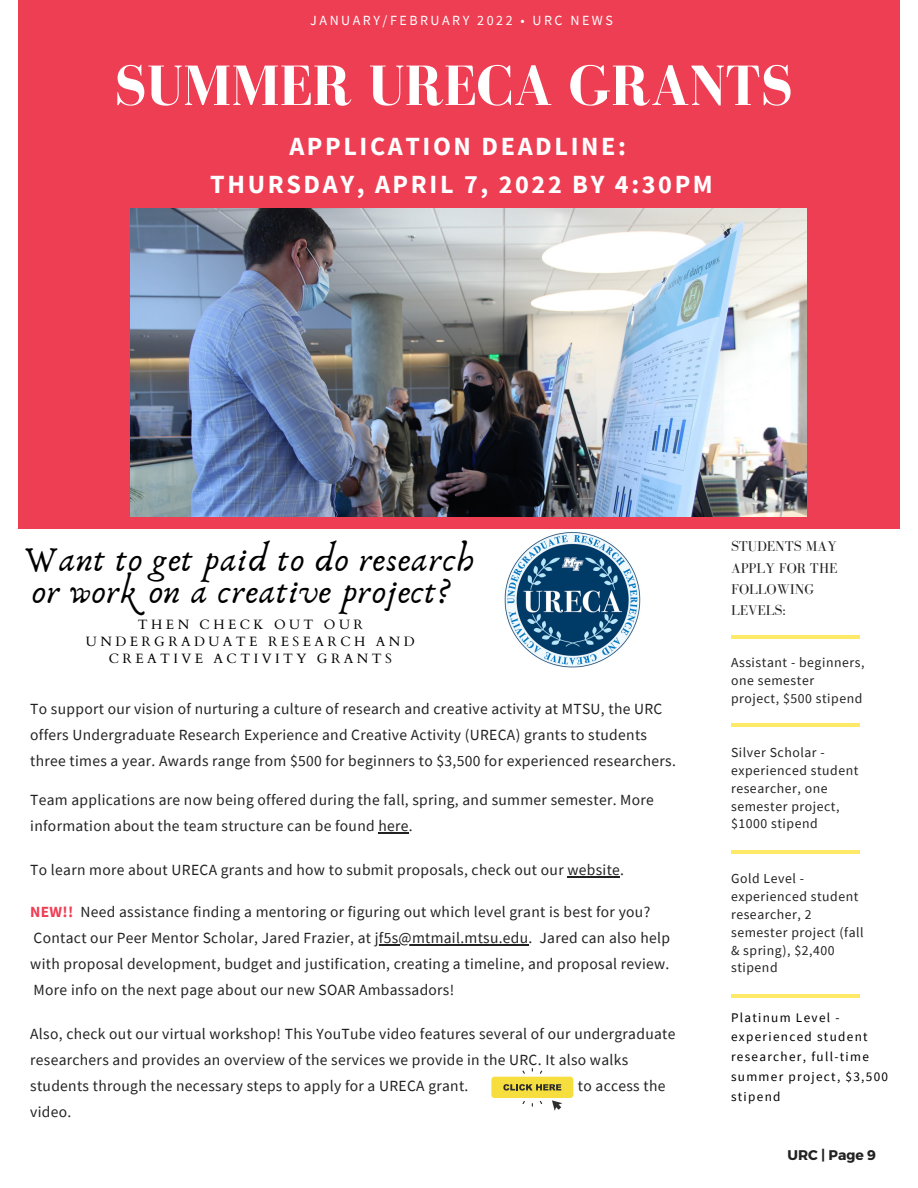
<style>
.page{position:relative;width:918px;height:1188px;background:#fff}
.page>*{position:absolute;margin:0;border:0;box-sizing:border-box;transform-origin:0 0}
.t1{font:700 58.35px "Bodoni FLF";color:#fff}
.t2{font:36px/32.7px "Anaktoria";letter-spacing:.025em;color:#000}
.t3{font:700 26.1px "Source Sans Pro";letter-spacing:.1em;color:#fff}
.t4{font:15.45px/26.1px "Source Sans Pro";letter-spacing:.02em;color:#222}
.t5{font:14.55px/21.3px "Bodoni FLF";color:#222}
.t6{font:13.95px "Source Sans Pro";letter-spacing:.18em;color:#fff}
.t7{font:700 13.95px "Montserrat";color:#222}
.t8{font:13.8px/17.9px "Source Sans Pro";letter-spacing:.04em;color:#222}
.t9{font:13.5px/16.8px "Cardo";letter-spacing:.255em;color:#000;text-align:center}
.t10{font:13.2px/19.8px "Source Sans Pro";letter-spacing:.1em;color:#000}
.s1{font-weight:700;color:#ee3e54}
</style>
<div class="page">
<div style="left:18px;top:0;width:882px;height:529px;background:#ee3e54"></div>
<img style="left:130px;top:209px;width:676px;height:308px">
<hr style="left:731px;top:724px;width:128px;height:3px;background:#ffea68">
<hr style="left:731px;top:850px;width:128px;height:3px;background:#ffea68">
<hr style="left:731px;top:994px;width:128px;height:3px;background:#ffea68">
<hr style="left:731px;top:636px;width:128px;height:3px;background:#ffea68">
<img style="left:504px;top:532px;width:137px;height:135px">
<hr style="left:378px;top:833px;width:31px;height:1px;background:#222">
<hr style="left:567px;top:877px;width:53px;height:1px;background:#222">
<hr style="left:375px;top:944px;width:154px;height:1px;background:#222">
<div style="left:491px;top:1077px;width:82px;height:21px;background:#f6de3f;border-radius:3px"></div>
<svg style="left:552px;top:1100px;width:10px;height:11px"></svg>
<svg style="left:503px;top:1084px;width:58px;height:7px"></svg>
<p class="t6" style="left:310px;top:11px;width:304px">JANUARY/FEBRUARY 2022 • URC NEWS</p>
<p class="t1" style="left:114px;top:54px;width:680px">SUMMER URECA GRANTS</p>
<p class="t3" style="left:289px;top:129px;width:338px">APPLICATION DEADLINE:</p>
<p class="t3" style="left:210px;top:167px;width:504px">THURSDAY, APRIL 7, 2022 BY 4:30PM</p>
<p class="t2" style="left:25px;top:544px;width:453px">Want to get paid to do research or work on a creative project?</p>
<p class="t9" style="left:86px;top:617px;width:330px">THEN CHECK OUT OUR<br>UNDERGRADUATE RESEARCH AND<br>CREATIVE ACTIVITY GRANTS</p>
<p class="t4" style="left:30px;top:695px;width:647px">To support our vision of nurturing a culture of research and creative activity at MTSU, the URC offers Undergraduate Research Experience and Creative Activity (URECA) grants to students three times a year. Awards range from $500 for beginners to $3,500 for experienced researchers.</p>
<p class="t4" style="left:30px;top:787px;width:625px">Team applications are now being offered during the fall, spring, and summer semester. More information about the team structure can be found here.</p>
<p class="t4" style="left:30px;top:857px;width:595px">To learn more about URECA grants and how to submit proposals, check out our website.</p>
<p class="t4" style="left:30px;top:898px;width:641px"><span class="s1">NEW!!</span> Need assistance finding a mentoring or figuring out which level grant is best for you?<br>Contact our Peer Mentor Scholar, Jared Frazier, at jf5s@mtmail.mtsu.edu. Jared can also help with proposal development, budget and justification, creating a timeline, and proposal review.<br>More info on the next page about our new SOAR Ambassadors!</p>
<p class="t4" style="left:30px;top:1020px;width:647px">Also, check out our virtual workshop! This YouTube video features several of our undergraduate researchers and provides an overview of the services we provide in the URC. It also walks students through the necessary steps to apply for a URECA grant.</p>
<p class="t4" style="left:578px;top:1072px;width:89px">to access the</p>
<p class="t4" style="left:30px;top:1098px;width:43px">video.</p>
<p class="t5" style="left:731px;top:536px;width:108px">STUDENTS MAY<br>APPLY FOR THE<br>FOLLOWING<br>LEVELS:</p>
<p class="t8" style="left:731px;top:653px;width:135px">Assistant - beginners, one semester project, $500 stipend</p>
<p class="t8" style="left:731px;top:743px;width:129px">Silver Scholar - experienced student researcher, one semester project, $1000 stipend</p>
<p class="t8" style="left:731px;top:869px;width:134px">Gold Level - experienced student researcher, 2 semester project (fall &amp; spring), $2,400 stipend</p>
<p class="t10" style="left:731px;top:1007px;width:159px">Platinum Level - experienced student researcher, full-time summer project, $3,500 stipend</p>
<p class="t7" style="left:787px;top:1146px;width:90px">URC | Page 9</p>
</div>
